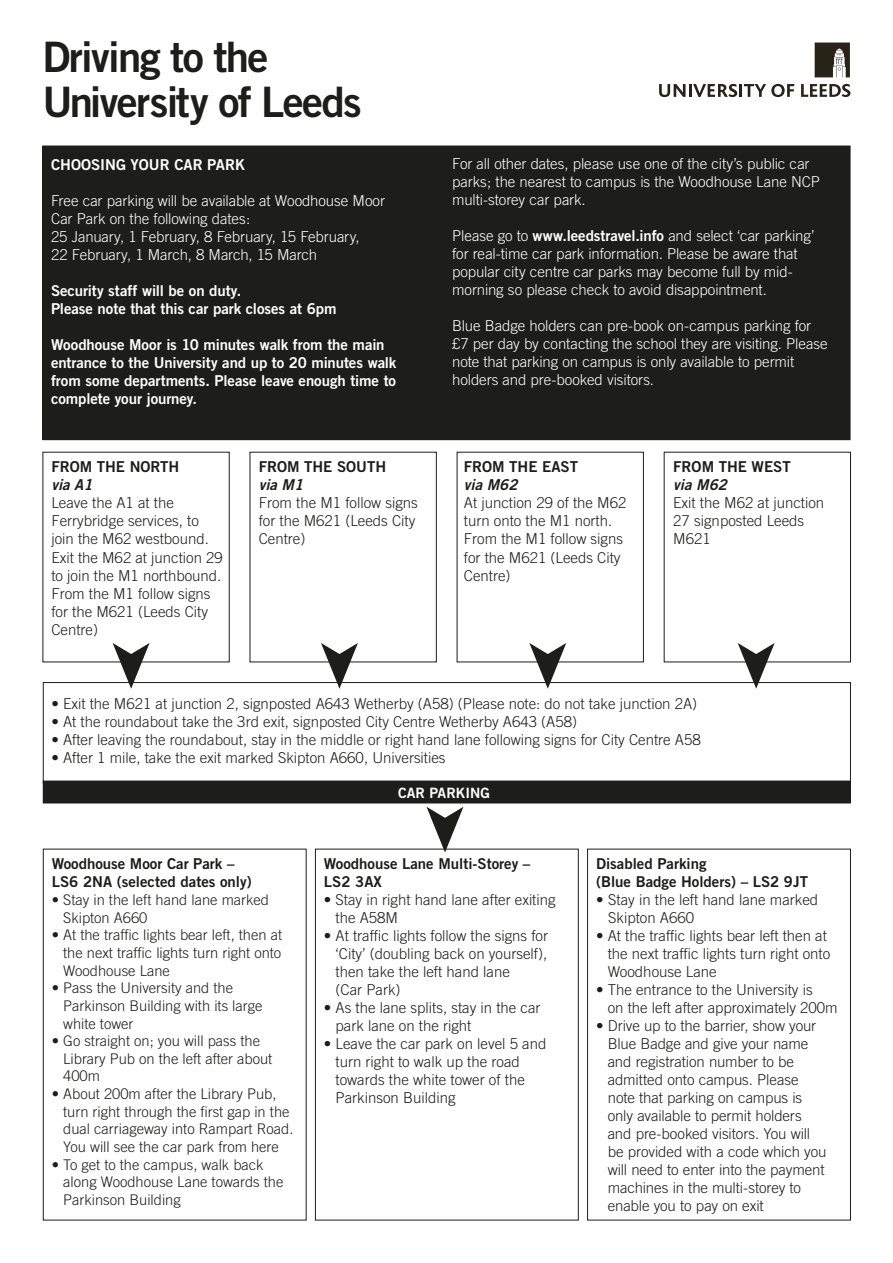
<style>
.page{position:relative;width:893px;height:1263px;background:#fff}
.page>*{position:absolute;margin:0;border:0;box-sizing:border-box;transform-origin:0 0}
.t1{font:42px/45px "Trade Gothic Bold Two";letter-spacing:-.04em;color:#1d1d1b}
.t2{font:300 15px/18px "Trade Gothic";color:#1d1d1b}
.t3{font:300 15px/18px "Trade Gothic";letter-spacing:-.005em;color:#fff}
.t4{font:15px/18px "Trade Gothic Bold Two";letter-spacing:-.005em;color:#fff}
.t5{font:15px/18px "Trade Gothic Bold Two";color:#1d1d1b}
.t6{font:italic 15px "Trade Gothic Bold Two";color:#1d1d1b}
.t7{font:300 14.7px/17.7px "Trade Gothic";color:#1d1d1b}
.t8{font:14.25px "Trade Gothic Bold Two";color:#fff}
.s1{font-family:"Trade Gothic Bold Two";font-weight:400}
</style>
<div class="page">
<div style="left:43px;top:781px;width:807px;height:22px;background:#1d1d1b"></div>
<div style="left:43px;top:146px;width:807px;height:294px;background:#1d1d1b"></div>
<div style="left:315px;top:849px;width:264px;height:371px;border:1px solid #1d1d1b"></div>
<div style="left:587px;top:849px;width:264px;height:371px;border:1px solid #1d1d1b"></div>
<div style="left:43px;top:682px;width:808px;height:101px;border:1px solid #1d1d1b"></div>
<svg style="left:815px;top:43px;width:35px;height:34px"></svg>
<svg style="left:659px;top:84px;width:136px;height:13px"></svg>
<svg style="left:801px;top:84px;width:49px;height:13px"></svg>
<svg style="left:113px;top:661px;width:37px;height:23px"></svg>
<svg style="left:321px;top:661px;width:37px;height:23px"></svg>
<svg style="left:529px;top:661px;width:38px;height:23px"></svg>
<svg style="left:426px;top:848px;width:38px;height:3px"></svg>
<svg style="left:738px;top:661px;width:37px;height:23px"></svg>
<h1 class="t1" style="left:43px;top:34px;width:321px">Driving to the<br>University of Leeds</h1>
<p class="t4" style="left:51px;top:155px;width:196px">CHOOSING YOUR CAR PARK</p>
<p class="t3" style="left:51px;top:191px;width:336px">Free car parking will be available at Woodhouse Moor Car Park on the following dates:<br>25 January, 1 February, 8 February, 15 February,<br>22 February, 1 March, 8 March, 15 March</p>
<p class="t4" style="left:51px;top:281px;width:287px">Security staff will be on duty.<br>Please note that this car park closes at 6pm</p>
<p class="t4" style="left:51px;top:335px;width:347px">Woodhouse Moor is 10 minutes walk from the main entrance to the University and up to 20 minutes walk from some departments. Please leave enough time to complete your journey.</p>
<p class="t5" style="left:51px;top:458px;width:130px">FROM THE NORTH</p>
<p class="t6" style="left:51px;top:476px;width:43px">via A1</p>
<p class="t2" style="left:51px;top:494px;width:173px">Leave the A1 at the<br>Ferrybridge services, to join the M62 westbound.<br>Exit the M62 at junction 29 to join the M1 northbound.<br>From the M1 follow signs for the M621 (Leeds City<br>Centre)</p>
<p class="t5" style="left:259px;top:458px;width:129px">FROM THE SOUTH</p>
<p class="t6" style="left:259px;top:476px;width:46px">via M1</p>
<p class="t2" style="left:259px;top:494px;width:161px">From the M1 follow signs for the M621 (Leeds City<br>Centre)</p>
<p class="t3" style="left:452px;top:155px;width:369px">For all other dates, please use one of the city’s public car parks; the nearest to campus is the Woodhouse Lane NCP multi-storey car park.</p>
<p class="t3" style="left:452px;top:227px;width:364px">Please go to <span class="s1">www.leedstravel.info</span> and select ‘car parking’ for real-time car park information. Please be aware that popular city centre car parks may become full by mid&shy;morning so please check to avoid disappointment.</p>
<p class="t3" style="left:452px;top:317px;width:377px">Blue Badge holders can pre-book on-campus parking for £7 per day by contacting the school they are visiting. Please note that parking on campus is only available to permit holders and pre-booked visitors.</p>
<p class="t5" style="left:464px;top:458px;width:116px">FROM THE EAST</p>
<p class="t6" style="left:464px;top:476px;width:55px">via M62</p>
<p class="t2" style="left:464px;top:494px;width:164px">At junction 29 of the M62 turn onto the M1 north.<br>From the M1 follow signs for the M621 (Leeds City<br>Centre)</p>
<p class="t5" style="left:673px;top:458px;width:119px">FROM THE WEST</p>
<p class="t6" style="left:673px;top:476px;width:55px">via M62</p>
<p class="t2" style="left:673px;top:494px;width:152px">Exit the M62 at junction<br>27 signposted Leeds<br>M621</p>
<p class="t2" style="left:51px;top:695px;width:647px">• Exit the M621 at junction 2, signposted A643 Wetherby (A58) (Please note: do not take junction 2A)</p>
<p class="t2" style="left:51px;top:713px;width:527px">• At the roundabout take the 3rd exit, signposted City Centre Wetherby A643 (A58)</p>
<p class="t2" style="left:51px;top:731px;width:651px">• After leaving the roundabout, stay in the middle or right hand lane following signs for City Centre A58</p>
<p class="t2" style="left:51px;top:749px;width:396px">• After 1 mile, take the exit marked Skipton A660, Universities</p>
<p class="t5" style="left:52px;top:855px;width:201px">Woodhouse Moor Car Park –<br>LS6 2NA (selected dates only)</p>
<p class="t7" style="left:63px;top:891px;width:207px;text-indent:-11px">• Stay in the left hand lane marked<br>Skipton A660</p>
<p class="t7" style="left:63px;top:926px;width:220px;text-align:justify;text-indent:-11px">• At the traffic lights bear left, then at the next traffic lights turn right onto Woodhouse Lane</p>
<p class="t7" style="left:63px;top:979px;width:201px;text-indent:-11px">• Pass the University and the<br>Parkinson Building with its large white tower</p>
<p class="t7" style="left:63px;top:1032px;width:211px;text-indent:-11px">• Go straight on; you will pass the<br>Library Pub on the left after about<br>400m</p>
<p class="t7" style="left:63px;top:1085px;width:232px;text-indent:-11px">• About 200m after the Library Pub, turn right through the first gap in the dual carriageway into Rampart Road.<br>You will see the car park from here</p>
<p class="t7" style="left:63px;top:1155px;width:222px;text-indent:-11px">• To get to the campus, walk back along Woodhouse Lane towards the<br>Parkinson Building</p>
<p class="t8" style="left:398px;top:784px;width:93px">CAR PARKING</p>
<p class="t5" style="left:324px;top:855px;width:208px">Woodhouse Lane Multi-Storey –<br>LS2 3AX</p>
<p class="t2" style="left:336px;top:891px;width:222px;text-indent:-12px">• Stay in right hand lane after exiting the A58M</p>
<p class="t2" style="left:336px;top:927px;width:214px;text-indent:-12px">• At traffic lights follow the signs for ‘City’ (doubling back on yourself), then take the left hand lane<br>(Car Park)</p>
<p class="t2" style="left:336px;top:999px;width:207px;text-indent:-12px">• As the lane splits, stay in the car park lane on the right</p>
<p class="t2" style="left:336px;top:1035px;width:212px;text-indent:-12px">• Leave the car park on level 5 and turn right to walk up the road towards the white tower of the<br>Parkinson Building</p>
<p class="t5" style="left:596px;top:855px;width:214px">Disabled Parking<br>(Blue Badge Holders) – LS2 9JT</p>
<p class="t2" style="left:608px;top:891px;width:212px;text-indent:-12px"><span class="s1">•</span> Stay in the left hand lane marked<br>Skipton A660</p>
<p class="t2" style="left:608px;top:927px;width:224px;text-indent:-12px">• At the traffic lights bear left then at the next traffic lights turn right onto<br>Woodhouse Lane</p>
<p class="t2" style="left:608px;top:981px;width:232px;text-indent:-12px">• The entrance to the University is<br>on the left after approximately 200m</p>
<p class="t2" style="left:608px;top:1017px;width:220px;text-indent:-12px">• Drive up to the barrier, show your<br>Blue Badge and give your name and registration number to be admitted onto campus. Please note that parking on campus is only available to permit holders and pre-booked visitors. You will be provided with a code which you will need to enter into the payment machines in the multi-storey to enable you to pay on exit</p>
</div>
